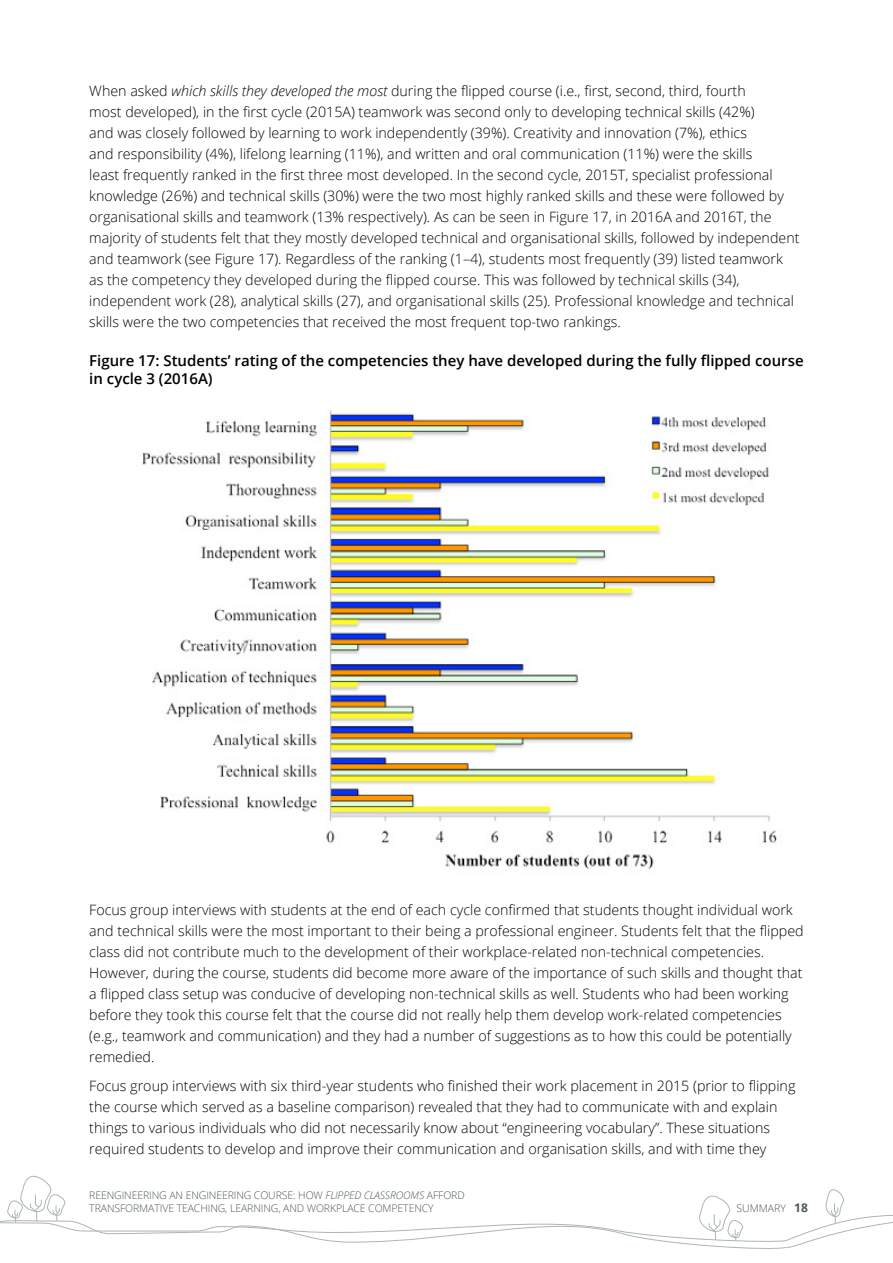
<style>
.page{position:relative;width:893px;height:1263px;background:#fff}
.page>*{position:absolute;margin:0;border:0;box-sizing:border-box;transform-origin:0 0}
.t1{font:600 15px/18px "Open Sans";color:#000}
.t2{font:300 14.25px/21px "Open Sans";color:#000}
.t3{font:300 10.5px/12.6px "Open Sans";letter-spacing:-.01em;color:#4c5b52}
.s1{font-style:italic}
.s2{font-weight:700;font-size:12px}
</style>
<div class="page">
<svg style="left:0;top:1175px;width:893px;height:74px"></svg>
<img style="left:142px;top:410px;width:635px;height:460px">
<p class="t2" style="left:89px;top:80px;width:712px">When asked <span class="s1">which skills they developed the most</span> during the flipped course (i.e., first, second, third, fourth<br>most developed), in the first cycle (2015A) teamwork was second only to developing technical skills (42%)<br>and was closely followed by learning to work independently (39%). Creativity and innovation (7%), ethics<br>and responsibility (4%), lifelong learning (11%), and written and oral communication (11%) were the skills<br>least frequently ranked in the first three most developed. In the second cycle, 2015T, specialist professional knowledge (26%) and technical skills (30%) were the two most highly ranked skills and these were followed by organisational skills and teamwork (13% respectively). As can be seen in Figure 17, in 2016A and 2016T, the majority of students felt that they mostly developed technical and organisational skills, followed by independent and teamwork (see Figure 17). Regardless of the ranking (1–4), students most frequently (39) listed teamwork as the competency they developed during the flipped course. This was followed by technical skills (34), independent work (28), analytical skills (27), and organisational skills (25). Professional knowledge and technical skills were the two competencies that received the most frequent top-two rankings.</p>
<p class="t1" style="left:89px;top:351px;width:716px">Figure 17: Students’ rating of the competencies they have developed during the fully flipped course in cycle 3 (2016A)</p>
<p class="t2" style="left:89px;top:898px;width:716px">Focus group interviews with students at the end of each cycle confirmed that students thought individual work and technical skills were the most important to their being a professional engineer. Students felt that the flipped class did not contribute much to the development of their workplace-related non-technical competencies.<br>However, during the course, students did become more aware of the importance of such skills and thought that a flipped class setup was conducive of developing non-technical skills as well. Students who had been working before they took this course felt that the course did not really help them develop work-related competencies (e.g., teamwork and communication) and they had a number of suggestions as to how this could be potentially remedied.</p>
<p class="t2" style="left:89px;top:1075px;width:708px">Focus group interviews with six third-year students who finished their work placement in 2015 (prior to flipping the course which served as a baseline comparison) revealed that they had to communicate with and explain things to various individuals who did not necessarily know about “engineering vocabulary”. These situations required students to develop and improve their communication and organisation skills, and with time they</p>
<p class="t3" style="left:89px;top:1189px;width:377px">REENGINEERING AN ENGINEERING COURSE: HOW <span class="s1">FLIPPED CLASSROOMS</span> AFFORD<br>TRANSFORMATIVE TEACHING, LEARNING, AND WORKPLACE COMPETENCY</p>
<p class="t3" style="left:737px;top:1202px;width:73px">SUMMARY <span class="s2">18</span></p>
</div>
